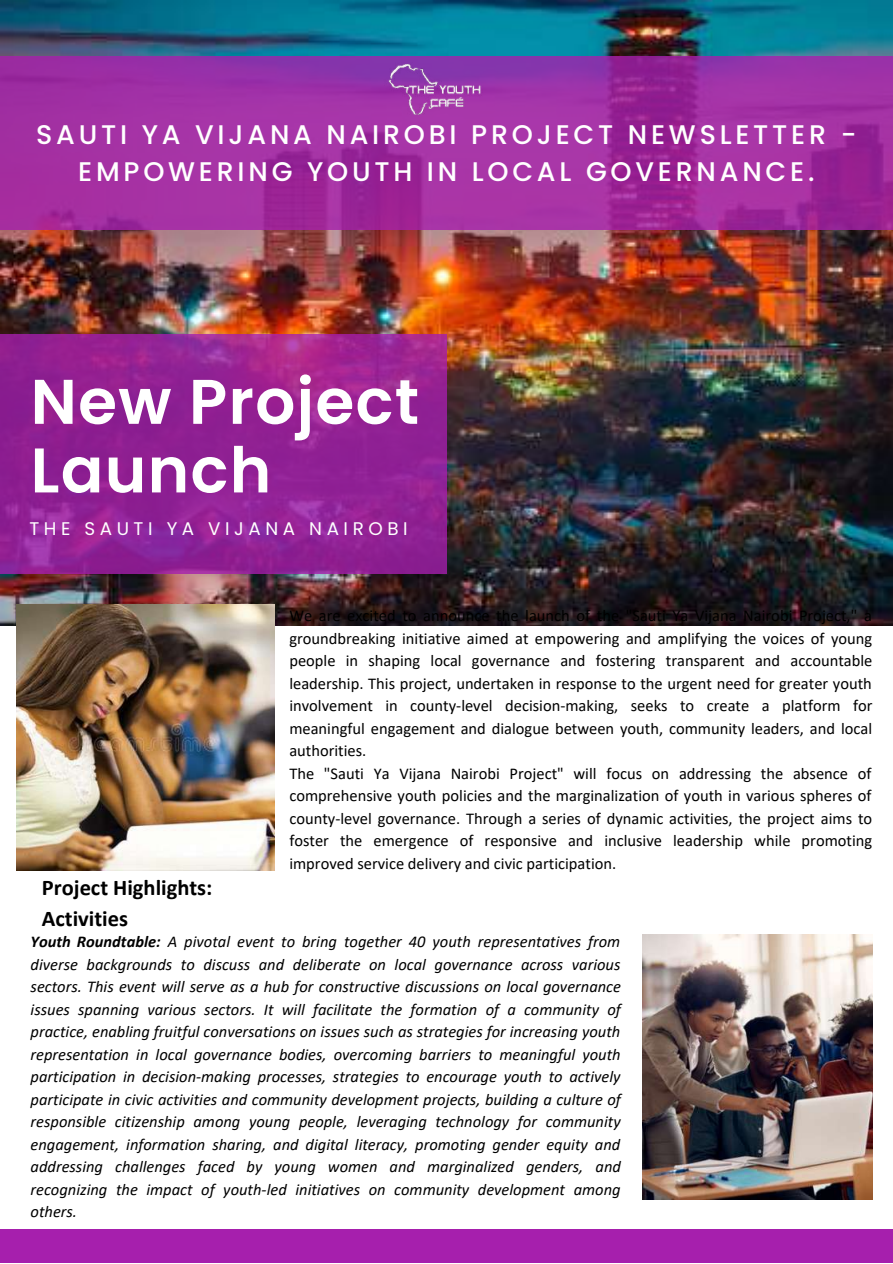
<style>
.page{position:relative;width:893px;height:1264px;background:#fff}
.page>*{position:absolute;margin:0;border:0;box-sizing:border-box;transform-origin:0 0}
.t1{font:600 63px/68.6px "Poppins";letter-spacing:.02em;color:#fff}
.t2{font:500 27px/37px "Poppins";letter-spacing:.14em;color:#fff;text-align:center}
.t3{font:700 22.5px "Calibri";color:#000}
.t4{font:18.3px "Poppins";letter-spacing:.25em;color:#fff}
.t5{font:italic 16.5px/22.5px "Calibri";color:#000;text-align:justify}
.t6{font:16.5px/22.5px "Calibri";color:#000}
.s1{font-weight:700}
</style>
<div class="page">
<img style="left:0;top:0;width:892px;height:625px">
<img style="left:642px;top:934px;width:230px;height:265px">
<div style="left:0;top:1229px;width:892px;height:33px;background:#a61fad"></div>
<svg style="left:0;top:334px;width:447px;height:240px;background:#932193"></svg>
<svg style="left:0;top:57px;width:892px;height:173px;background:#a02ea1"></svg>
<img style="left:17px;top:604px;width:257px;height:266px">
<img style="left:372px;top:57px;width:131px;height:62px">
<h2 class="t2" style="left:36px;top:116px;width:821px">SAUTI YA VIJANA NAIROBI PROJECT NEWSLETTER -<br>EMPOWERING YOUTH IN LOCAL GOVERNANCE.</h2>
<h1 class="t1" style="left:31px;top:367px;width:390px">New Project<br>Launch</h1>
<p class="t4" style="left:29px;top:516px;width:380px">THE SAUTI YA VIJANA NAIROBI</p>
<h3 class="t3" style="left:42px;top:877px;width:172px">Project Highlights:</h3>
<h3 class="t3" style="left:42px;top:909px;width:88px">Activities</h3>
<p class="t6" style="left:289px;top:605px;width:584px">We are excited to announce the launch of the "Sauti Ya Vijana Nairobi Project," a groundbreaking initiative aimed at empowering and amplifying the voices of young people in shaping local governance and fostering transparent and accountable leadership. This project, undertaken in response to the urgent need for greater youth involvement in county-level decision-making, seeks to create a platform for meaningful engagement and dialogue between youth, community leaders, and local authorities.<br>The "Sauti Ya Vijana Nairobi Project" will focus on addressing the absence of comprehensive youth policies and the marginalization of youth in various spheres of county-level governance. Through a series of dynamic activities, the project aims to foster the emergence of responsive and inclusive leadership while promoting improved service delivery and civic participation.</p>
<p class="t5" style="left:31px;top:931px;width:592px"><span class="s1">Youth Roundtable:</span> A pivotal event to bring together 40 youth representatives from diverse backgrounds to discuss and deliberate on local governance across various sectors. This event will serve as a hub for constructive discussions on local governance issues spanning various sectors. It will facilitate the formation of a community of practice, enabling fruitful conversations on issues such as strategies for increasing youth representation in local governance bodies, overcoming barriers to meaningful youth participation in decision-making processes, strategies to encourage youth to actively participate in civic activities and community development projects, building a culture of responsible citizenship among young people, leveraging technology for community engagement, information sharing, and digital literacy, promoting gender equity and addressing challenges faced by young women and marginalized genders, and recognizing the impact of youth-led initiatives on community development among others.</p>
</div>
